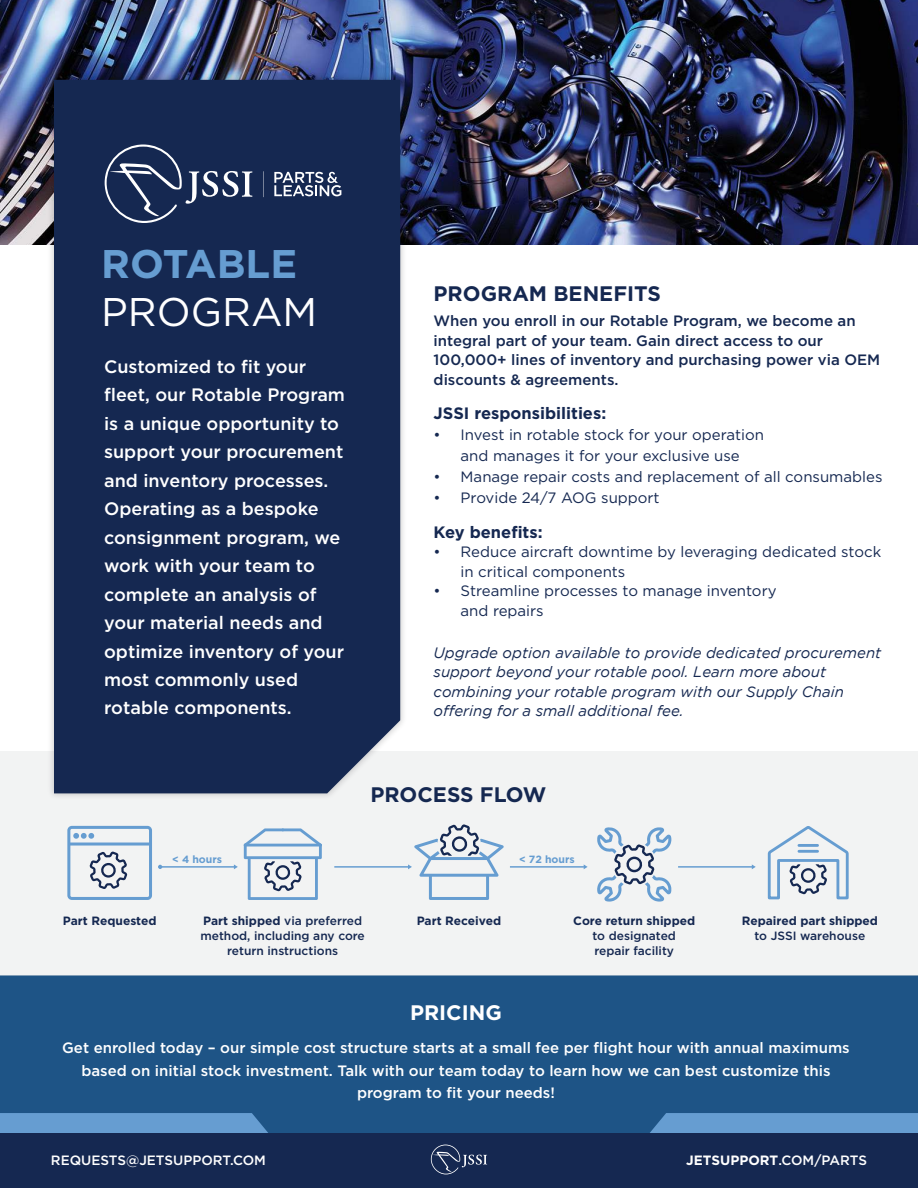
<style>
.page{position:relative;width:918px;height:1188px;background:#fff}
.page>*{position:absolute;margin:0;border:0;box-sizing:border-box;transform-origin:0 0}
.t1{font:700 39.9px "Gotham";color:#669dd1}
.t2{font:39.9px "Gotham";color:#fff}
.t3{font:700 21px "Gotham";color:#152851}
.t4{font:700 21px "Gotham";color:#fff}
.t5{font:500 18px/28.5px "Gotham";color:#fff}
.t6{font:700 16.5px "Gotham";color:#152851}
.t7{font:15px/19.5px "Gotham";color:#152851}
.t8{font:500 15px/22.5px "Gotham";color:#fff;text-align:center}
.t9{font:italic 15px/19.5px "Gotham";color:#152851}
.t10{font:500 15px/19.5px "Gotham";color:#152851}
.t11{font:500 13.5px "Gotham";color:#fff}
.t12{font:700 13.5px "Gotham";color:#fff}
.t13{font:500 12px/15px "Gotham";color:#152851;text-align:center}
.t14{font:700 12px "Gotham";color:#152851}
.t15{font:700 10.5px "Gotham";color:#669dd1}
.s1{font-weight:700}
.s2{font-weight:500}
</style>
<div class="page">
<div style="left:0;top:976px;width:918px;height:212px;background:#1e5486"></div>
<div style="left:0;top:752px;width:918px;height:224px;background:#f2f3f3"></div>
<svg style="left:67px;top:826px;width:85px;height:74px"></svg>
<svg style="left:244px;top:828px;width:78px;height:72px"></svg>
<hr style="left:160px;top:866px;width:74px;height:2px;background:#669dd1">
<svg style="left:158px;top:865px;width:4px;height:4px"></svg>
<svg style="left:234px;top:864px;width:4px;height:5px"></svg>
<hr style="left:334px;top:866px;width:74px;height:2px;background:#669dd1">
<svg style="left:408px;top:824px;width:96px;height:76px"></svg>
<svg style="left:597px;top:827px;width:75px;height:75px"></svg>
<hr style="left:510px;top:866px;width:74px;height:2px;background:#669dd1">
<svg style="left:584px;top:864px;width:4px;height:5px"></svg>
<hr style="left:678px;top:866px;width:74px;height:2px;background:#669dd1">
<svg style="left:752px;top:864px;width:4px;height:5px"></svg>
<svg style="left:767px;top:826px;width:82px;height:74px"></svg>
<hr style="left:799px;top:850px;width:19px;height:3px;background:#669dd1">
<hr style="left:799px;top:844px;width:19px;height:3px;background:#669dd1">
<img style="left:0;top:0;width:918px;height:244px">
<svg style="left:649px;top:1113px;width:269px;height:21px;background:#5f94c8"></svg>
<svg style="left:0;top:1113px;width:269px;height:21px;background:#5f94c8"></svg>
<div style="left:1px;top:1134px;width:917px;height:54px;background:#152851"></div>
<svg style="left:431px;top:1145px;width:56px;height:29px"></svg>
<img style="left:45px;top:71px;width:364px;height:726px">
<div style="left:54px;top:80px;width:346px;height:713px;background:#152851"></div>
<svg style="left:105px;top:145px;width:148px;height:78px;background:#334468"></svg>
<svg style="left:263px;top:171px;width:1px;height:26px"></svg>
<svg style="left:274px;top:172px;width:67px;height:24px"></svg>
<h1 class="t1" style="left:101px;top:246px;width:197px">ROTABLE</h1>
<h1 class="t2" style="left:101px;top:294px;width:218px">PROGRAM</h1>
<p class="t5" style="left:104px;top:353px;width:242px">Customized to fit your fleet, our Rotable Program is a unique opportunity to support your procurement and inventory processes.<br>Operating as a bespoke consignment program, we work with your team to complete an analysis of your material needs and optimize inventory of your most commonly used rotable components.</p>
<p class="t3" style="left:434px;top:284px;width:229px">PROGRAM BENEFITS</p>
<p class="t10" style="left:434px;top:312px;width:448px">When you enroll in our Rotable Program, we become an integral part of your team. Gain direct access to our 100,000+ lines of inventory and purchasing power via OEM discounts &amp; agreements.</p>
<p class="t6" style="left:434px;top:406px;width:174px">JSSI responsibilities:</p>
<p class="t7" style="left:434px;top:425px;width:332px;line-height:21px;text-align:center">• Invest in rotable stock for your operation and manages it for your exclusive use</p>
<p class="t7" style="left:434px;top:468px;width:450px">• Manage repair costs and replacement of all consumables</p>
<p class="t7" style="left:434px;top:489px;width:228px">• Provide 24/7 AOG support</p>
<p class="t6" style="left:434px;top:525px;width:111px">Key benefits:</p>
<p class="t7" style="left:461px;top:543px;width:422px;text-indent:-27px">• Reduce aircraft downtime by leveraging dedicated stock in critical components</p>
<p class="t7" style="left:461px;top:582px;width:317px;text-indent:-27px">• Streamline processes to manage inventory and repairs</p>
<p class="t9" style="left:434px;top:644px;width:449px">Upgrade option available to provide dedicated procurement support beyond your rotable pool. Learn more about combining your rotable program with our Supply Chain offering for a small additional fee.</p>
<p class="t3" style="left:370px;top:785px;width:178px">PROCESS FLOW</p>
<p class="t15" style="left:172px;top:854px;width:51px">&lt; 4 hours</p>
<p class="t15" style="left:519px;top:854px;width:57px">&lt; 72 hours</p>
<p class="t14" style="left:63px;top:915px;width:95px">Part Requested</p>
<p class="t13" style="left:200px;top:914px;width:166px"><span class="s1">Part shipped</span> via preferred method, including any core return instructions</p>
<p class="t14" style="left:573px;top:915px;width:124px">Core return shipped</p>
<p class="t14" style="left:417px;top:915px;width:86px">Part Received</p>
<p class="t14" style="left:742px;top:915px;width:138px">Repaired part shipped</p>
<p class="t13" style="left:755px;top:929px;width:112px">to JSSI warehouse</p>
<p class="t13" style="left:593px;top:929px;width:85px;text-align:left">to designated repair facility</p>
<p class="t4" style="left:410px;top:1004px;width:93px">PRICING</p>
<p class="t8" style="left:62px;top:1038px;width:789px">Get enrolled today – our simple cost structure starts at a small fee per flight hour with annual maximums based on initial stock investment. Talk with our team today to learn how we can best customize this program to fit your needs!</p>
<p class="t11" style="left:51px;top:1154px;width:217px">REQUESTS@JETSUPPORT.COM</p>
<p class="t12" style="left:686px;top:1154px;width:182px">JETSUPPORT<span class="s2">.COM/PARTS</span></p>
</div>
